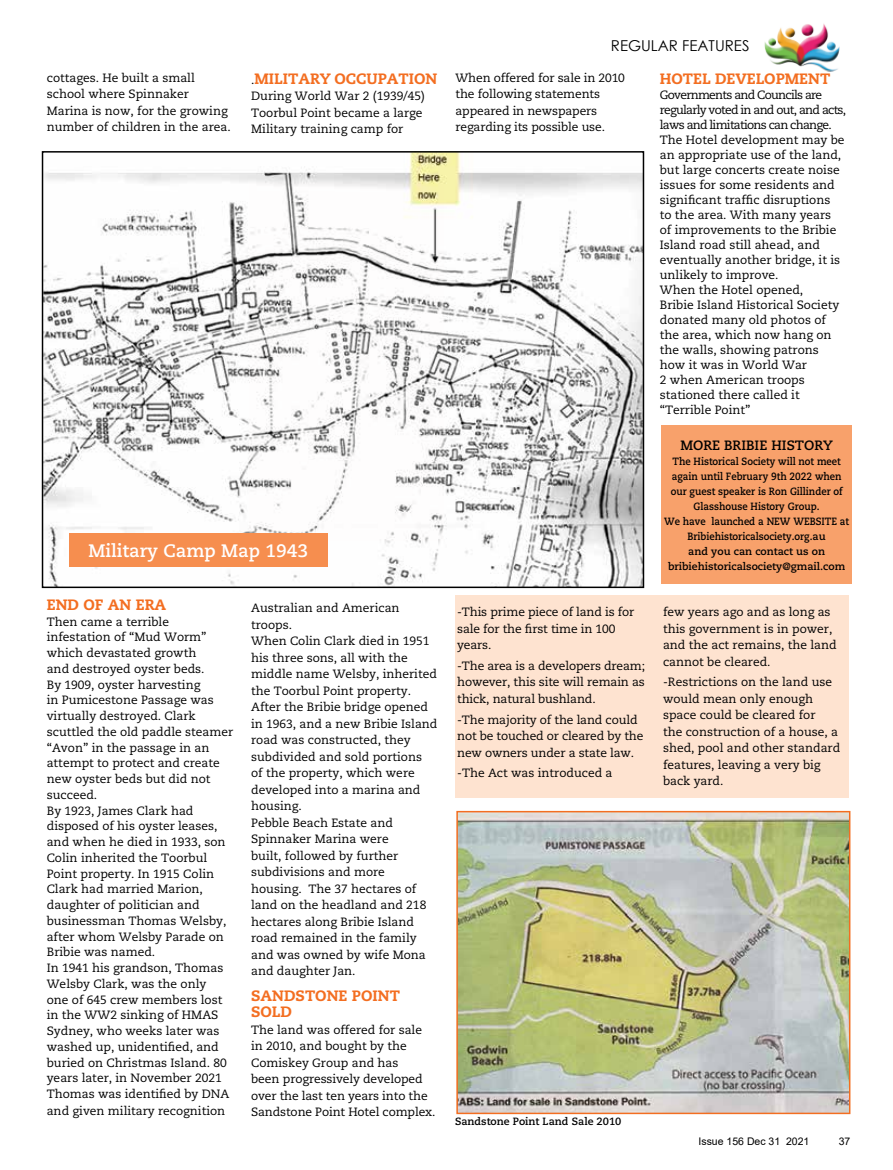
<style>
.page{position:relative;width:893px;height:1170px;background:#fff}
.page>*{position:absolute;margin:0;border:0;box-sizing:border-box;transform-origin:0 0}
.t1{font:700 18px "Caecilia LT Pro 75";color:#fff}
.t2{font:800 15px/16.5px "Caecilia LT Pro 85";color:#f36e21}
.t3{font:15px "Century Gothic";color:#000}
.t4{font:700 13.5px "Caecilia LT Pro 75";color:#000}
.t5{font:12px/16.5px "Caecilia LT Pro 55 Roman";color:#000}
.t6{font:700 10.5px/15px "Caecilia LT Pro 75";color:#000;text-align:center;scale:.91 1}
.t7{font:700 10.5px "Caecilia LT Pro 75";color:#000}
.t8{font:10.5px "Arial";color:#000}
.s1{font-family:"Caecilia LT Pro 55 Roman";font-weight:400;font-size:12px;color:#000}
</style>
<div class="page">
<div style="left:455px;top:595px;width:394px;height:203px;background:#fee3d0"></div>
<img style="left:764px;top:23px;width:76px;height:49px">
<img style="left:45px;top:154px;width:596px;height:431px">
<div style="left:42px;top:151px;width:602px;height:437px;border:2px solid #000"></div>
<img style="left:459px;top:813px;width:388px;height:297px">
<div style="left:456px;top:810px;width:394px;height:303px;border:2px solid #f36e21"></div>
<div style="left:69px;top:533px;width:258px;height:33px;background:#f68e4f"></div>
<div style="left:661px;top:425px;width:191px;height:158px;background:#f8a16b"></div>
<p class="t5" style="left:47px;top:69px;width:186px">cottages. He built a small school where Spinnaker<br>Marina is now, for the growing number of children in the area.</p>
<p class="t2" style="left:251px;top:70px;width:188px"><span class="s1">.</span>MILITARY OCCUPATION</p>
<p class="t5" style="left:251px;top:88px;width:175px">During World War 2 (1939/45)<br>Toorbul Point became a large<br>Military training camp for</p>
<h1 class="t1" style="left:89px;top:538px;width:221px">Military Camp Map 1943</h1>
<p class="t2" style="left:47px;top:596px;width:121px">END OF AN ERA</p>
<p class="t5" style="left:47px;top:613px;width:188px;line-height:15.8px">Then came a terrible infestation of “Mud Worm” which devastated growth<br>and destroyed oyster beds.<br>By 1909, oyster harvesting<br>in Pumicestone Passage was virtually destroyed. Clark scuttled the old paddle steamer “Avon” in the passage in an attempt to protect and create new oyster beds but did not succeed.<br>By 1923, James Clark had disposed of his oyster leases, and when he died in 1933, son<br>Colin inherited the Toorbul<br>Point property. In 1915 Colin<br>Clark had married Marion, daughter of politician and businessman Thomas Welsby, after whom Welsby Parade on<br>Bribie was named.<br>In 1941 his grandson, Thomas<br>Welsby Clark, was the only<br>one of 645 crew members lost in the WW2 sinking of HMAS<br>Sydney, who weeks later was washed up, unidentified, and buried on Christmas Island. 80 years later, in November 2021<br>Thomas was identified by DNA and given military recognition</p>
<p class="t5" style="left:251px;top:599px;width:188px">Australian and American troops.<br>When Colin Clark died in 1951 his three sons, all with the middle name Welsby, inherited the Toorbul Point property.<br>After the Bribie bridge opened in 1963, and a new Bribie Island road was constructed, they subdivided and sold portions<br>of the property, which were developed into a marina and housing.<br>Pebble Beach Estate and<br>Spinnaker Marina were<br>built, followed by further subdivisions and more housing. The 37 hectares of land on the headland and 218 hectares along Bribie Island road remained in the family and was owned by wife Mona and daughter Jan.</p>
<p class="t2" style="left:251px;top:986px;width:150px">SANDSTONE POINT<br>SOLD</p>
<p class="t5" style="left:251px;top:1021px;width:186px">The land was offered for sale in 2010, and bought by the<br>Comiskey Group and has<br>been progressively developed over the last ten years into the<br>Sandstone Point Hotel complex.</p>
<p class="t3" style="left:611px;top:35px;width:140px">REGULAR FEATURES</p>
<p class="t5" style="left:455px;top:69px;width:171px">When offered for sale in 2010 the following statements appeared in newspapers regarding its possible use.</p>
<p class="t2" style="left:660px;top:70px;width:172px">HOTEL DEVELOPMENT</p>
<p class="t5" style="left:660px;top:87px;width:188px;line-height:15px">Governments and Councils are regularly voted in and out, and acts, laws and limitations can change.<br>The Hotel development may be an appropriate use of the land, but large concerts create noise issues for some residents and significant traffic disruptions<br>to the area. With many years<br>of improvements to the Bribie<br>Island road still ahead, and eventually another bridge, it is unlikely to improve.<br>When the Hotel opened,<br>Bribie Island Historical Society donated many old photos of the area, which now hang on the walls, showing patrons how it was in World War<br>2 when American troops stationed there called it “Terrible Point”</p>
<p class="t5" style="left:457px;top:603px;width:179px">-This prime piece of land is for sale for the first time in 100 years.</p>
<p class="t5" style="left:457px;top:657px;width:189px;text-align:justify">-The area is a developers dream; however, this site will remain as thick, natural bushland.</p>
<p class="t5" style="left:457px;top:711px;width:188px">-The majority of the land could not be touched or cleared by the new owners under a state law.</p>
<p class="t5" style="left:457px;top:764px;width:157px">-The Act was introduced a</p>
<p class="t4" style="left:680px;top:435px;width:154px">MORE BRIBIE HISTORY</p>
<p class="t6" style="left:664px;top:453px;width:205px">The Historical Society will not meet again until February 9th 2022 when our guest speaker is Ron Gillinder of Glasshouse History Group.<br>We have launched a NEW WEBSITE at Bribiehistoricalsociety.org.au<br>and you can contact us on bribiehistoricalsociety@gmail.com</p>
<p class="t5" style="left:663px;top:603px;width:175px">few years ago and as long as this government is in power, and the act remains, the land cannot be cleared.</p>
<p class="t5" style="left:663px;top:673px;width:179px">-Restrictions on the land use would mean only enough space could be cleared for<br>the construction of a house, a shed, pool and other standard features, leaving a very big back yard.</p>
<p class="t7" style="left:455px;top:1114px;width:168px">Sandstone Point Land Sale 2010</p>
<p class="t8" style="left:699px;top:1134px;width:112px">Issue 156 Dec 31 2021</p>
<p class="t8" style="left:839px;top:1134px;width:13px">37</p>
</div>
